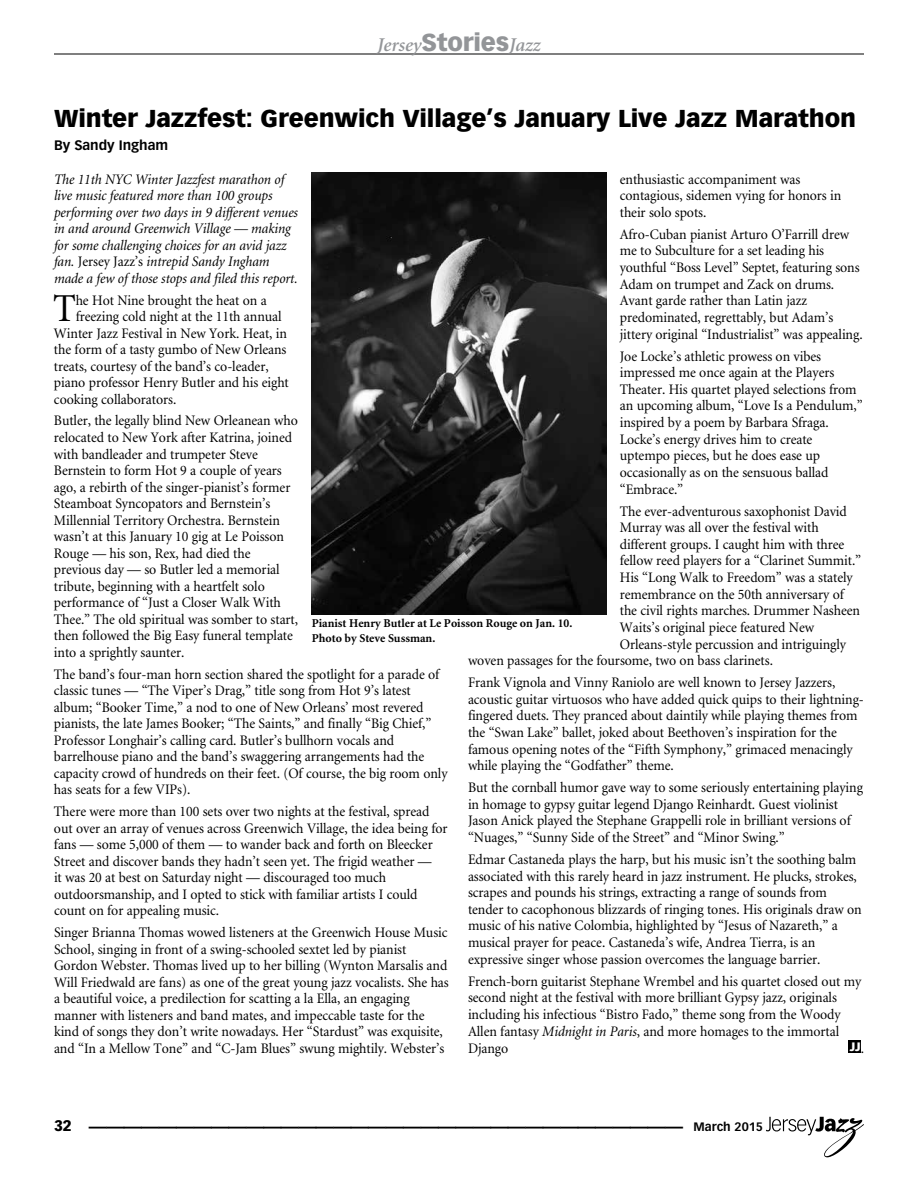
<style>
.page{position:relative;width:918px;height:1188px;background:#fff}
.page>*{position:absolute;margin:0;border:0;box-sizing:border-box;transform-origin:0 0}
.t1{font:39.6px "Minion";color:#000;scale:.95 1}
.t2{font:700 36px "Vectora LH";color:#000}
.t3{font:900 24px "Vectora LH";letter-spacing:-.005em;color:#000}
.t4{font:italic 600 19.5px "Minion";letter-spacing:-.005em;color:#939598}
.t5{font:900 15px "Vectora LH";color:#000}
.t6{font:14.55px/16.5px "Minion";letter-spacing:-.005em;color:#000;scale:.95 1}
.t7{font:italic 14.55px/16.5px "Minion";letter-spacing:-.005em;color:#000;scale:.95 1}
.t8{font:700 13.5px "Vectora LH";letter-spacing:-.005em;color:#000}
.t9{font:700 12px/15px "Minion";color:#000}
.t10{font:700 12px "Vectora LH";color:#000}
.t11{font:900 12px "Vectora LH";color:#fff}
.s1{font-family:"Vectora LH";font-weight:900;font-style:normal;font-size:24px}
.s2{font-style:italic}
.s3{font-style:normal}
.s4{font-family:"Minion";font-weight:400;font-size:14.55px;color:#000}
</style>
<div class="page">
<hr style="left:54px;top:54px;width:810px;height:1px;background:#000">
<svg style="left:766px;top:1117px;width:98px;height:40px"></svg>
<div style="left:848px;top:1040px;width:13px;height:13px;background:#000"></div>
<img style="left:312px;top:173px;width:294px;height:441px">
<h3 class="t4" style="left:377px;top:35px;width:165px">Jersey<span class="s1">Stories</span>Jazz</h3>
<h3 class="t3" style="left:54px;top:104px;width:804px">Winter Jazzfest: Greenwich Village’s January Live Jazz Marathon</h3>
<p class="t8" style="left:54px;top:137px;width:116px">By Sandy Ingham</p>
<p class="t6" style="left:620px;top:171px;width:235px">enthusiastic accompaniment was contagious, sidemen vying for honors in their solo spots.</p>
<p class="t6" style="left:620px;top:226px;width:257px">Afro-Cuban pianist Arturo O’Farrill drew me to Subculture for a set leading his youthful “Boss Level” Septet, featuring sons Adam on trumpet and Zack on drums.<br>Avant garde rather than Latin jazz predominated, regrettably, but Adam’s jittery original “Industrialist” was appealing.</p>
<p class="t6" style="left:620px;top:348px;width:257px">Joe Locke’s athletic prowess on vibes impressed me once again at the Players Theater. His quartet played selections from an upcoming album, “Love Is a Pendulum,” inspired by a poem by Barbara Sfraga.<br>Locke’s energy drives him to create uptempo pieces, but he does ease up occasionally as on the sensuous ballad “Embrace.”</p>
<p class="t6" style="left:620px;top:503px;width:240px">The ever-adventurous saxophonist David</p>
<p class="t6" style="left:620px;top:520px;width:211px">Murray was all over the festival with</p>
<p class="t6" style="left:620px;top:536px;width:238px">different groups. I caught him with three</p>
<p class="t6" style="left:620px;top:553px;width:256px">fellow reed players for a “Clarinet Summit.”</p>
<p class="t6" style="left:620px;top:570px;width:247px">His “Long Walk to Freedom” was a stately</p>
<p class="t6" style="left:620px;top:586px;width:237px">remembrance on the 50th anniversary of</p>
<p class="t6" style="left:620px;top:603px;width:254px">the civil rights marches. Drummer Nasheen</p>
<p class="t6" style="left:620px;top:620px;width:206px">Waits’s original piece featured New</p>
<p class="t6" style="left:620px;top:636px;width:240px">Orleans-style percussion and intriguingly</p>
<p class="t6" style="left:468px;top:653px;width:323px">woven passages for the foursome, two on bass clarinets.</p>
<p class="t6" style="left:468px;top:675px;width:418px">Frank Vignola and Vinny Raniolo are well known to Jersey Jazzers, acoustic guitar virtuosos who have added quick quips to their lightning&shy;fingered duets. They pranced about daintily while playing themes from the “Swan Lake” ballet, joked about Beethoven’s inspiration for the famous opening notes of the “Fifth Symphony,” grimaced menacingly while playing the “Godfather” theme.</p>
<p class="t6" style="left:468px;top:780px;width:417px">But the cornball humor gave way to some seriously entertaining playing in homage to gypsy guitar legend Django Reinhardt. Guest violinist Jason Anick played the Stephane Grappelli role in brilliant versions of “Nuages,” “Sunny Side of the Street” and “Minor Swing.”</p>
<p class="t6" style="left:468px;top:852px;width:416px">Edmar Castaneda plays the harp, but his music isn’t the soothing balm associated with this rarely heard in jazz instrument. He plucks, strokes, scrapes and pounds his strings, extracting a range of sounds from tender to cacophonous blizzards of ringing tones. His originals draw on music of his native Colombia, highlighted by “Jesus of Nazareth,” a musical prayer for peace. Castaneda’s wife, Andrea Tierra, is an expressive singer whose passion overcomes the language barrier.</p>
<p class="t6" style="left:468px;top:973px;width:415px">French-born guitarist Stephane Wrembel and his quartet closed out my second night at the festival with more brilliant Gypsy jazz, originals including his infectious “Bistro Fado,” theme song from the Woody Allen fantasy <span class="s2">Midnight in Paris</span>, and more homages to the immortal Django</p>
<p class="t7" style="left:54px;top:171px;width:258px">The 11th NYC Winter Jazzfest marathon of live music featured more than 100 groups performing over two days in 9 different venues in and around Greenwich Village — making for some challenging choices for an avid jazz fan. <span class="s3">Jersey Jazz’s</span> intrepid Sandy Ingham made a few of those stops and filed this report.</p>
<h1 class="t1" style="left:53px;top:289px;width:25px">T</h1>
<p class="t6" style="left:76px;top:292px;width:203px">he Hot Nine brought the heat on a</p>
<p class="t6" style="left:76px;top:309px;width:218px">freezing cold night at the 11th annual</p>
<p class="t6" style="left:54px;top:325px;width:247px">Winter Jazz Festival in New York. Heat, in</p>
<p class="t6" style="left:54px;top:342px;width:246px">the form of a tasty gumbo of New Orleans</p>
<p class="t6" style="left:54px;top:358px;width:228px">treats, courtesy of the band’s co-leader,</p>
<p class="t6" style="left:54px;top:375px;width:249px">piano professor Henry Butler and his eight</p>
<p class="t6" style="left:54px;top:391px;width:130px">cooking collaborators.</p>
<p class="t6" style="left:54px;top:413px;width:259px">Butler, the legally blind New Orleanean who relocated to New York after Katrina, joined with bandleader and trumpeter Steve Bernstein to form Hot 9 a couple of years ago, a rebirth of the singer-pianist’s former Steamboat Syncopators and Bernstein’s Millennial Territory Orchestra. Bernstein wasn’t at this January 10 gig at Le Poisson Rouge — his son, Rex, had died the previous day — so Butler led a memorial tribute, beginning with a heartfelt solo performance of “Just a Closer Walk With Thee.” The old spiritual was somber to start, then followed the Big Easy funeral template into a sprightly saunter.</p>
<p class="t6" style="left:54px;top:666px;width:416px">The band’s four-man horn section shared the spotlight for a parade of classic tunes — “The Viper’s Drag,” title song from Hot 9’s latest album; “Booker Time,” a nod to one of New Orleans’ most revered pianists, the late James Booker; “The Saints,” and finally “Big Chief,” Professor Longhair’s calling card. Butler’s bullhorn vocals and barrelhouse piano and the band’s swaggering arrangements had the capacity crowd of hundreds on their feet. (Of course, the big room only has seats for a few VIPs).</p>
<p class="t6" style="left:54px;top:804px;width:416px">There were more than 100 sets over two nights at the festival, spread out over an array of venues across Greenwich Village, the idea being for fans — some 5,000 of them — to wander back and forth on Bleecker Street and discover bands they hadn’t seen yet. The frigid weather —<br>it was 20 at best on Saturday night — discouraged too much outdoorsmanship, and I opted to stick with familiar artists I could count on for appealing music.</p>
<p class="t6" style="left:54px;top:925px;width:417px">Singer Brianna Thomas wowed listeners at the Greenwich House Music School, singing in front of a swing-schooled sextet led by pianist Gordon Webster. Thomas lived up to her billing (Wynton Marsalis and Will Friedwald are fans) as one of the great young jazz vocalists. She has a beautiful voice, a predilection for scatting a la Ella, an engaging manner with listeners and band mates, and impeccable taste for the kind of songs they don’t write nowadays. Her “Stardust” was exquisite, and “In a Mellow Tone” and “C-Jam Blues” swung mightily. Webster’s</p>
<p class="t9" style="left:312px;top:616px;width:262px">Pianist Henry Butler at Le Poisson Rouge on Jan. 10.<br>Photo by Steve Sussman.</p>
<p class="t11" style="left:850px;top:1039px;width:16px">JJ<span class="s4">.</span></p>
<p class="t5" style="left:54px;top:1117px;width:19px">32</p>
<h2 class="t2" style="left:72px;top:1089px;width:19px">M</h2>
<p class="t10" style="left:694px;top:1120px;width:71px">March 2015</p>
</div>
